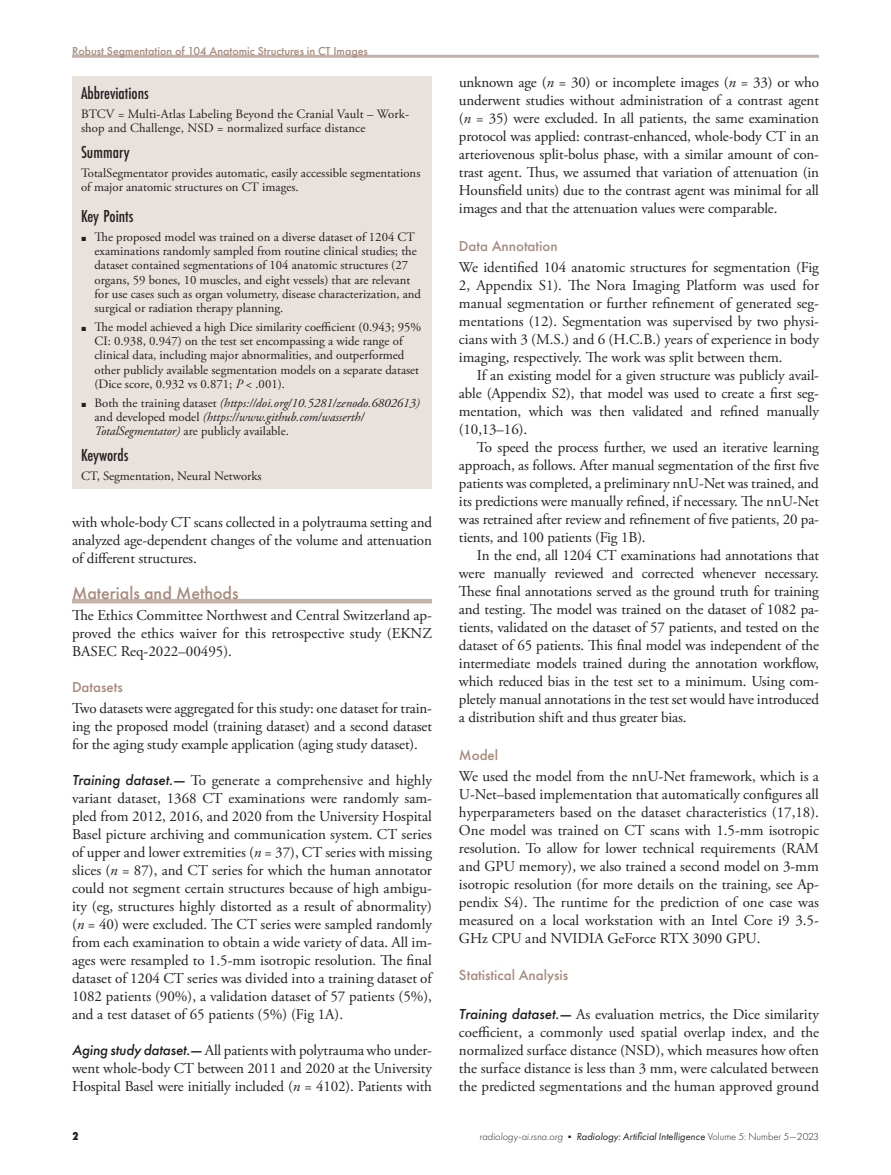
<style>
.page{position:relative;width:891px;height:1175px;background:#fff}
.page>*{position:absolute;margin:0;border:0;box-sizing:border-box;transform-origin:0 0}
.t1{font:500 18px "Futura PT Cond";color:#231f20}
.t2{font:500 18px "Futura PT";color:#a68b7d}
.t3{font:15px/18px "Adobe Garamond Pro";letter-spacing:-.01em;color:#231f20;text-align:justify}
.t4{font:500 15px "Futura PT";color:#a68b7d}
.t5{font:12.75px/14.2px "Adobe Garamond Pro";color:#231f20}
.t6{font:italic 12.75px/14.2px "Adobe Garamond Pro";color:#231f20}
.t7{font:500 12px "Futura PT";color:#a68b7d}
.t8{font:800 12px "Futura PT Cond";color:#231f20}
.t9{font:italic 10.5px "Futura PT";color:#231f20}
.s1{font-family:"Times New Roman";font-size:9px}
.s2{font-style:italic}
.s3{font-family:"Times New Roman";font-style:normal;font-size:9px}
.s4{font-style:normal}
.s5{font-family:"Futura PT";font-weight:500;font-style:italic}
.s6{font-weight:300}
.s7{font-weight:300;font-style:normal}
</style>
<div class="page">
<hr style="left:72px;top:55px;width:747px;height:3px;background:#c5b2a8">
<hr style="left:72px;top:599px;width:360px;height:4px;background:#c5b2a8">
<div style="left:72px;top:76px;width:360px;height:413px;background:#e9e2dc"></div>
<p class="t7" style="left:72px;top:43px;width:297px">Robust Segmentation of 104 Anatomic Structures in CT Images</p>
<p class="t1" style="left:81px;top:83px;width:69px">Abbreviations</p>
<p class="t5" style="left:81px;top:107px;width:330px">BTCV = Multi-Atlas Labeling Beyond the Cranial Vault – Work&shy;shop and Challenge, NSD = normalized surface distance</p>
<p class="t1" style="left:81px;top:142px;width:50px">Summary</p>
<p class="t5" style="left:81px;top:166px;width:341px">TotalSegmentator provides automatic, easily accessible segmentations of major anatomic structures on CT images.</p>
<p class="t1" style="left:81px;top:205px;width:54px">Key Points</p>
<p class="t5" style="left:94px;top:230px;width:328px;text-indent:-14px"><span class="s1">■</span> The proposed model was trained on a diverse dataset of 1204 CT examinations randomly sampled from routine clinical studies; the dataset contained segmentations of 104 anatomic structures (27 organs, 59 bones, 10 muscles, and eight vessels) that are relevant for use cases such as organ volumetry, disease characterization, and surgical or radiation therapy planning.</p>
<p class="t5" style="left:94px;top:320px;width:328px;text-indent:-14px"><span class="s1">■</span> The model achieved a high Dice similarity coefficient (0.943; 95% CI: 0.938, 0.947) on the test set encompassing a wide range of clinical data, including major abnormalities, and outperformed other publicly available segmentation models on a separate dataset (Dice score, 0.932 vs 0.871; <span class="s2">P</span> &lt; .001).</p>
<p class="t6" style="left:94px;top:396px;width:327px;text-indent:-14px"><span class="s3">■</span> <span class="s4">Both the training dataset</span> (https://doi.org/10.5281/zenodo.6802613) <span class="s4">and developed model</span> (https://www.github.com/wasserth/<br>TotalSegmentator) <span class="s4">are publicly available.</span></p>
<p class="t1" style="left:81px;top:444px;width:49px">Keywords</p>
<p class="t5" style="left:81px;top:469px;width:182px">CT, Segmentation, Neural Networks</p>
<p class="t3" style="left:72px;top:513px;width:362px">with whole-body CT scans collected in a polytrauma setting and analyzed age-dependent changes of the volume and attenuation of different structures.</p>
<p class="t2" style="left:72px;top:582px;width:168px">Materials and Methods</p>
<p class="t3" style="left:72px;top:606px;width:362px">The Ethics Committee Northwest and Central Switzerland ap&shy;proved the ethics waiver for this retrospective study (EKNZ BASEC Req-2022–00495).</p>
<p class="t4" style="left:72px;top:678px;width:52px">Datasets</p>
<p class="t3" style="left:72px;top:699px;width:362px">Two datasets were aggregated for this study: one dataset for train&shy;ing the proposed model (training dataset) and a second dataset for the aging study example application (aging study dataset).</p>
<p class="t3" style="left:72px;top:771px;width:362px"><span class="s5">Training dataset.—</span> To generate a comprehensive and highly variant dataset, 1368 CT examinations were randomly sam&shy;pled from 2012, 2016, and 2020 from the University Hospital Basel picture archiving and communication system. CT series of upper and lower extremities (<span class="s2">n</span> = 37), CT series with missing slices (<span class="s2">n</span> = 87), and CT series for which the human annotator could not segment certain structures because of high ambigu&shy;ity (eg, structures highly distorted as a result of abnormality) (<span class="s2">n</span> = 40) were excluded. The CT series were sampled randomly from each examination to obtain a wide variety of data. All im&shy;ages were resampled to 1.5-mm isotropic resolution. The final dataset of 1204 CT series was divided into a training dataset of 1082 patients (90%), a validation dataset of 57 patients (5%), and a test dataset of 65 patients (5%) (Fig 1A).</p>
<p class="t3" style="left:72px;top:1041px;width:362px"><span class="s5">Aging study dataset.—</span> All patients with polytrauma who under&shy;went whole-body CT between 2011 and 2020 at the University Hospital Basel were initially included (<span class="s2">n</span> = 4102). Patients with</p>
<p class="t3" style="left:459px;top:74px;width:362px">unknown age (<span class="s2">n</span> = 30) or incomplete images (<span class="s2">n</span> = 33) or who underwent studies without administration of a contrast agent (<span class="s2">n</span> = 35) were excluded. In all patients, the same examination protocol was applied: contrast-enhanced, whole-body CT in an arteriovenous split-bolus phase, with a similar amount of con&shy;trast agent. Thus, we assumed that variation of attenuation (in Hounsfield units) due to the contrast agent was minimal for all images and that the attenuation values were comparable.</p>
<p class="t4" style="left:459px;top:237px;width:100px">Data Annotation</p>
<p class="t3" style="left:459px;top:259px;width:362px">We identified 104 anatomic structures for segmentation (Fig 2, Appendix S1). The Nora Imaging Platform was used for manual segmentation or further refinement of generated seg&shy;mentations (12). Segmentation was supervised by two physi&shy;cians with 3 (M.S.) and 6 (H.C.B.) years of experience in body imaging, respectively. The work was split between them.</p>
<p class="t3" style="left:459px;top:367px;width:362px;text-indent:18px">If an existing model for a given structure was publicly avail&shy;able (Appendix S2), that model was used to create a first seg&shy;mentation, which was then validated and refined manually (10,13–16).</p>
<p class="t3" style="left:459px;top:439px;width:362px;text-indent:18px">To speed the process further, we used an iterative learning approach, as follows. After manual segmentation of the first five patients was completed, a preliminary nnU-Net was trained, and its predictions were manually refined, if necessary. The nnU-Net was retrained after review and refinement of five patients, 20 pa&shy;tients, and 100 patients (Fig 1B).</p>
<p class="t3" style="left:459px;top:547px;width:362px;text-indent:18px">In the end, all 1204 CT examinations had annotations that were manually reviewed and corrected whenever necessary.<br>These final annotations served as the ground truth for training and testing. The model was trained on the dataset of 1082 pa&shy;tients, validated on the dataset of 57 patients, and tested on the dataset of 65 patients. This final model was independent of the intermediate models trained during the annotation workflow, which reduced bias in the test set to a minimum. Using com&shy;pletely manual annotations in the test set would have introduced a distribution shift and thus greater bias.</p>
<p class="t4" style="left:459px;top:745px;width:41px">Model</p>
<p class="t3" style="left:459px;top:767px;width:362px">We used the model from the nnU-Net framework, which is a U-Net–based implementation that automatically configures all hyperparameters based on the dataset characteristics (17,18).<br>One model was trained on CT scans with 1.5-mm isotropic resolution. To allow for lower technical requirements (RAM and GPU memory), we also trained a second model on 3-mm isotropic resolution (for more details on the training, see Ap&shy;pendix S4). The runtime for the prediction of one case was measured on a local workstation with an Intel Core i9 3.5- GHz CPU and NVIDIA GeForce RTX 3090 GPU.</p>
<p class="t4" style="left:459px;top:966px;width:111px">Statistical Analysis</p>
<p class="t3" style="left:459px;top:1006px;width:362px"><span class="s5">Training dataset.—</span> As evaluation metrics, the Dice similarity coefficient, a commonly used spatial overlap index, and the normalized surface distance (NSD), which measures how often the surface distance is less than 3 mm, were calculated between the predicted segmentations and the human approved ground</p>
<p class="t8" style="left:72px;top:1128px;width:8px">2</p>
<p class="t9" style="left:480px;top:1130px;width:341px"><span class="s6">radiology-ai.rsna.org</span> <sup>■</sup> Radiology: Artificial Intelligence <span class="s7">Volume 5: Number 5—2023</span></p>
</div>
